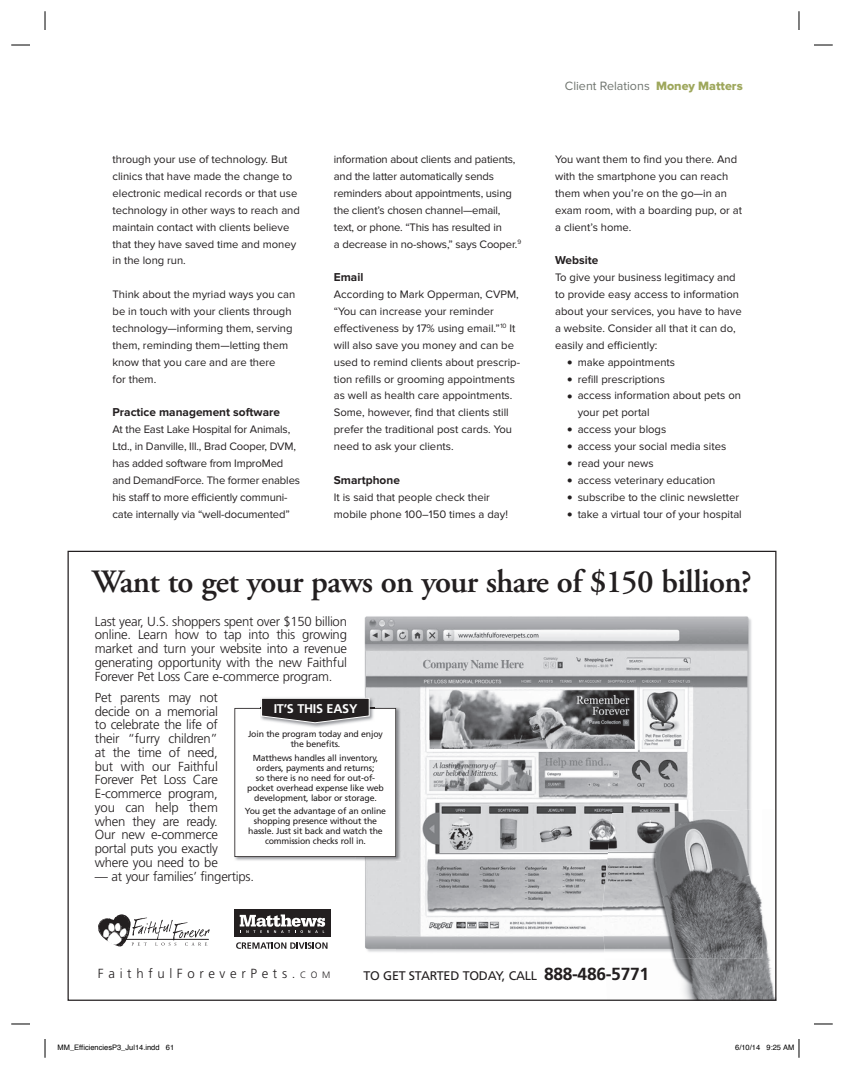
<style>
.page{position:relative;width:844px;height:1069px;background:#fff}
.page>*{position:absolute;margin:0;border:0;box-sizing:border-box;transform-origin:0 0}
.t1{font:600 32.5px "Adobe Garamond";letter-spacing:-.02em;color:#231f20}
.t2{font:300 13.25px "Frutiger";letter-spacing:.355em;color:#231f20}
.t3{font:300 13.12px/13.8px "Frutiger";letter-spacing:-.02em;color:#231f20;text-align:justify}
.t4{font:700 12.62px "Frutiger";letter-spacing:-.02em;color:#fff}
.t5{font:12.5px "Frutiger";letter-spacing:-.02em;color:#231f20}
.t6{font:12.5px "Proxima Nova";color:#70756f}
.t7{font:700 11.88px "Proxima Nova";color:#231f20}
.t8{font:11.25px/16.9px "Proxima Nova";color:#231f20}
.t9{font:8.75px/10px "Frutiger";letter-spacing:-.02em;color:#231f20;text-align:center}
.t10{font:7.5px "Helvetica";color:#000}
.s1{font-family:"Proxima Nova Extrabld";color:#9ea75c}
.s2{font-size:18.75px}
.s3{font-size:9.25px}
.s4{font-weight:700;font-size:17.5px}
</style>
<div class="page">
<img style="left:364px;top:616px;width:388px;height:124px">
<img style="left:396px;top:740px;width:244px;height:212px">
<img style="left:640px;top:740px;width:112px;height:69px">
<img style="left:365px;top:861px;width:31px;height:91px">
<img style="left:672px;top:914px;width:102px;height:85px">
<img style="left:602px;top:809px;width:160px;height:150px">
<div style="left:234px;top:909px;width:96px;height:28px;background:#231f20"></div>
<svg style="left:240px;top:914px;width:85px;height:19px"></svg>
<svg style="left:236px;top:942px;width:91px;height:7px"></svg>
<img style="left:234px;top:707px;width:167px;height:154px">
<svg style="left:234px;top:697px;width:162px;height:160px"></svg>
<svg style="left:98px;top:914px;width:112px;height:32px"></svg>
<svg style="left:11px;top:44px;width:19px;height:2px"></svg>
<svg style="left:814px;top:44px;width:18px;height:2px"></svg>
<svg style="left:11px;top:1023px;width:19px;height:2px"></svg>
<svg style="left:814px;top:1023px;width:18px;height:2px"></svg>
<svg style="left:44px;top:11px;width:2px;height:19px"></svg>
<svg style="left:44px;top:1039px;width:2px;height:19px"></svg>
<svg style="left:798px;top:11px;width:2px;height:19px"></svg>
<svg style="left:798px;top:1039px;width:2px;height:19px"></svg>
<p class="t8" style="left:112px;top:151px;width:189px">through your use of technology. But clinics that have made the change to electronic medical records or that use technology in other ways to reach and maintain contact with clients believe that they have saved time and money in the long run.</p>
<p class="t8" style="left:112px;top:286px;width:184px">Think about the myriad ways you can be in touch with your clients through technology—informing them, serving them, reminding them—letting them know that you care and are there<br>for them.</p>
<p class="t7" style="left:112px;top:405px;width:169px">Practice management software</p>
<p class="t8" style="left:112px;top:421px;width:189px">At the East Lake Hospital for Animals, Ltd., in Danville, Ill., Brad Cooper, DVM, has added software from ImproMed and DemandForce. The former enables his staff to more efficiently communi&shy;cate internally via “well-documented”</p>
<p class="t8" style="left:334px;top:151px;width:189px">information about clients and patients, and the latter automatically sends reminders about appointments, using the client’s chosen channel—email, text, or phone. “This has resulted in<br>a decrease in no-shows,” says Cooper. <sup>9</sup></p>
<p class="t7" style="left:334px;top:270px;width:31px">Email</p>
<p class="t8" style="left:334px;top:286px;width:188px">According to Mark Opperman, CVPM, “You can increase your reminder effectiveness by 17% using email.” <sup>10</sup> It will also save you money and can be used to remind clients about prescrip&shy;tion refills or grooming appointments as well as health care appointments.<br>Some, however, find that clients still prefer the traditional post cards. You need to ask your clients.</p>
<p class="t7" style="left:334px;top:473px;width:68px">Smartphone</p>
<p class="t8" style="left:334px;top:489px;width:176px">It is said that people check their mobile phone 100–150 times a day!</p>
<p class="t6" style="left:565px;top:79px;width:179px">Client Relations <span class="s1">Money Matters</span></p>
<p class="t8" style="left:555px;top:151px;width:188px">You want them to find you there. And with the smartphone you can reach them when you’re on the go—in an exam room, with a boarding pup, or at a client’s home.</p>
<p class="t7" style="left:555px;top:254px;width:45px">Website</p>
<p class="t8" style="left:555px;top:269px;width:188px">To give your business legitimacy and to provide easy access to information about your services, you have to have a website. Consider all that it can do, easily and efficiently:</p>
<p class="t8" style="left:566px;top:354px;width:110px"><span class="s2">•</span> make appointments</p>
<p class="t8" style="left:566px;top:370px;width:100px"><span class="s2">•</span> refill prescriptions</p>
<p class="t8" style="left:578px;top:387px;width:165px;text-indent:-11px"><span class="s2">•</span> access information about pets on your pet portal</p>
<p class="t8" style="left:566px;top:421px;width:101px"><span class="s2">•</span> access your blogs</p>
<p class="t8" style="left:566px;top:438px;width:161px"><span class="s2">•</span> access your social media sites</p>
<p class="t8" style="left:566px;top:455px;width:89px"><span class="s2">•</span> read your news</p>
<p class="t8" style="left:566px;top:472px;width:150px"><span class="s2">•</span> access veterinary education</p>
<p class="t8" style="left:566px;top:489px;width:174px"><span class="s2">•</span> subscribe to the clinic newsletter</p>
<p class="t8" style="left:566px;top:505px;width:177px"><span class="s2">•</span> take a virtual tour of your hospital</p>
<h1 class="t1" style="left:92px;top:564px;width:661px">Want to get your paws on your share of $150 billion?</h1>
<p class="t3" style="left:95px;top:614px;width:254px">Last year, U.S. shoppers spent over $150 billion online. Learn how to tap into this growing market and turn your website into a revenue generating opportunity with the new Faithful Forever Pet Loss Care e-commerce program.</p>
<p class="t3" style="left:95px;top:690px;width:125px">Pet parents may not decide on a memorial to celebrate the life of their “furry children” at the time of need, but with our Faithful Forever Pet Loss Care E-commerce program, you can help them when they are ready.<br>Our new e-commerce portal puts you exactly where you need to be</p>
<p class="t3" style="left:95px;top:869px;width:161px">— at your families’ fingertips.</p>
<p class="t4" style="left:274px;top:701px;width:85px">IT’S THIS EASY</p>
<p class="t9" style="left:248px;top:729px;width:136px">Join the program today and enjoy the benefits.</p>
<p class="t9" style="left:247px;top:753px;width:138px">Matthews handles all inventory, orders, payments and returns;<br>so there is no need for out-of&shy;pocket overhead expense like web development, labor or storage.</p>
<p class="t9" style="left:245px;top:806px;width:143px">You get the advantage of an online shopping presence without the hassle. Just sit back and watch the commission checks roll in.</p>
<p class="t2" style="left:98px;top:966px;width:234px">FaithfulForeverPets. <span class="s3">C O M</span></p>
<p class="t5" style="left:363px;top:968px;width:287px">TO GET STARTED TODAY, CALL <span class="s4">888-486-5771</span></p>
<p class="t10" style="left:58px;top:1042px;width:118px">MM_EfficienciesP3_Jul14.indd 61</p>
<p class="t10" style="left:735px;top:1042px;width:61px">6/10/14 9:25 AM</p>
</div>
